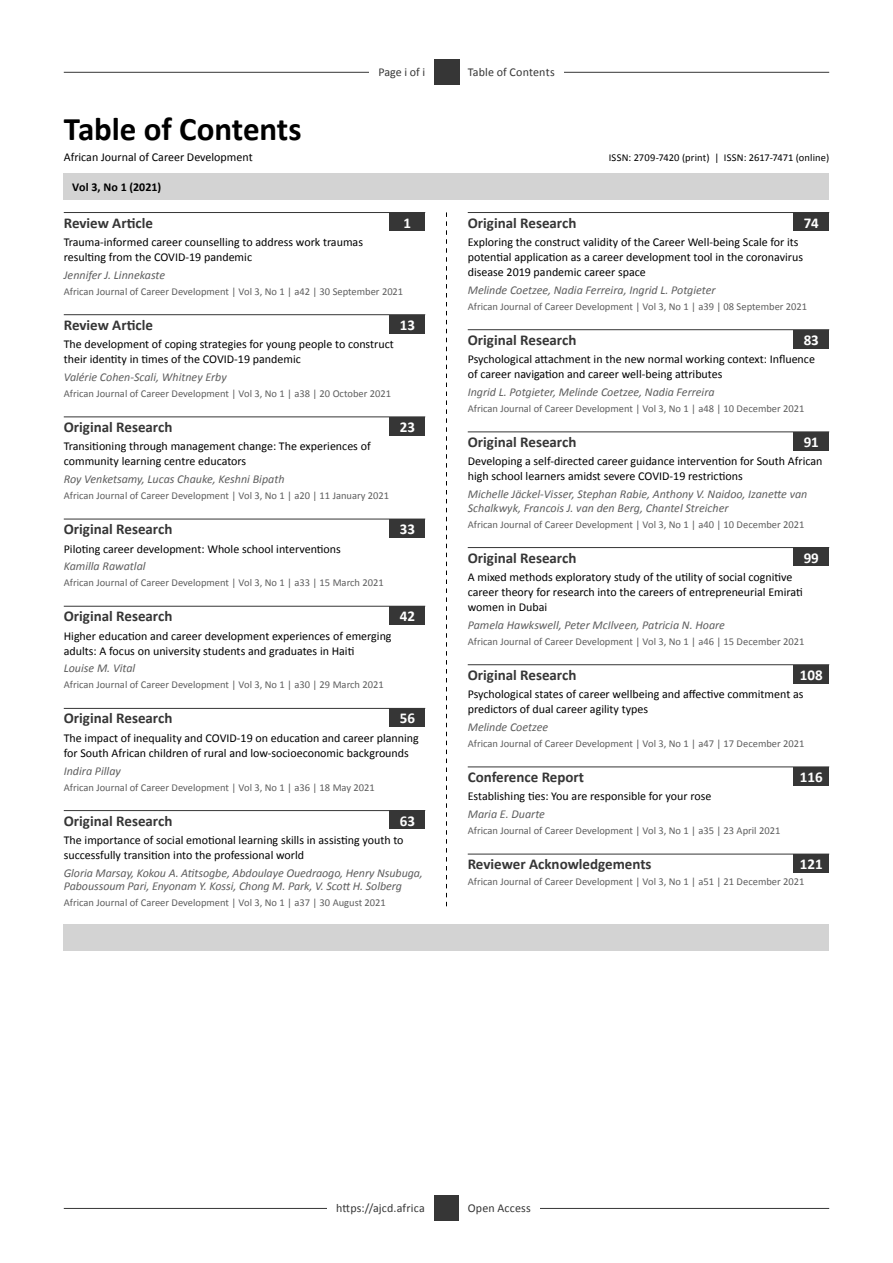
<style>
.page{position:relative;width:893px;height:1263px;background:#fff}
.page>*{position:absolute;margin:0;border:0;box-sizing:border-box;transform-origin:0 0}
.t1{font:700 33px "Calibri";letter-spacing:-.005em;color:#000}
.t2{font:700 15px "Calibri";color:#363636}
.t3{font:700 15px "Calibri";color:#fff}
.t4{font:12px/15px "Calibri";color:#000}
.t5{font:italic 12px/13.5px "Calibri";color:#5e5e5e}
.t6{font:12px "Calibri";letter-spacing:.01em;color:#363636}
.t7{font:700 12px "Calibri";letter-spacing:.01em;color:#000}
.t8{font:10.5px "Calibri";color:#5e5e5e}
.t9{font:10.5px "Calibri";letter-spacing:.015em;color:#000}
</style>
<div class="page">
<hr style="left:64px;top:1208px;width:765px;height:1px;background:#363636">
<div style="left:328px;top:1195px;width:106px;height:25px;background:#fff"></div>
<div style="left:434px;top:1195px;width:25px;height:25px;background:#363636"></div>
<hr style="left:64px;top:72px;width:765px;height:1px;background:#363636">
<div style="left:459px;top:1195px;width:80px;height:25px;background:#fff"></div>
<div style="left:459px;top:59px;width:104px;height:26px;background:#fff"></div>
<div style="left:434px;top:59px;width:25px;height:26px;background:#363636"></div>
<div style="left:369px;top:59px;width:65px;height:26px;background:#fff"></div>
<hr style="left:64px;top:212px;width:361px;height:1px;background:#363636">
<hr style="left:64px;top:314px;width:361px;height:1px;background:#363636">
<hr style="left:64px;top:417px;width:361px;height:1px;background:#363636">
<hr style="left:64px;top:519px;width:361px;height:1px;background:#363636">
<hr style="left:64px;top:606px;width:361px;height:1px;background:#363636">
<hr style="left:64px;top:708px;width:361px;height:1px;background:#363636">
<hr style="left:64px;top:810px;width:361px;height:1px;background:#363636">
<div style="left:389px;top:212px;width:36px;height:19px;background:#363636"></div>
<div style="left:389px;top:315px;width:36px;height:19px;background:#363636"></div>
<div style="left:389px;top:417px;width:36px;height:19px;background:#363636"></div>
<div style="left:389px;top:519px;width:36px;height:19px;background:#363636"></div>
<div style="left:389px;top:606px;width:36px;height:19px;background:#363636"></div>
<div style="left:389px;top:708px;width:36px;height:19px;background:#363636"></div>
<div style="left:389px;top:810px;width:36px;height:19px;background:#363636"></div>
<div style="left:64px;top:173px;width:765px;height:26px;background:#d3d3d3"></div>
<svg style="left:446px;top:212px;width:1px;height:694px"></svg>
<hr style="left:468px;top:212px;width:361px;height:1px;background:#363636">
<hr style="left:468px;top:329px;width:361px;height:1px;background:#363636">
<hr style="left:468px;top:432px;width:361px;height:1px;background:#363636">
<hr style="left:468px;top:547px;width:361px;height:1px;background:#363636">
<hr style="left:468px;top:664px;width:361px;height:1px;background:#363636">
<hr style="left:468px;top:767px;width:361px;height:1px;background:#363636">
<hr style="left:468px;top:854px;width:361px;height:1px;background:#363636">
<div style="left:793px;top:212px;width:36px;height:19px;background:#363636"></div>
<div style="left:793px;top:330px;width:36px;height:19px;background:#363636"></div>
<div style="left:793px;top:432px;width:36px;height:19px;background:#363636"></div>
<div style="left:793px;top:547px;width:36px;height:19px;background:#363636"></div>
<div style="left:793px;top:665px;width:36px;height:18px;background:#363636"></div>
<div style="left:793px;top:767px;width:36px;height:19px;background:#363636"></div>
<div style="left:793px;top:854px;width:36px;height:19px;background:#363636"></div>
<div style="left:64px;top:924px;width:765px;height:26px;background:#d3d3d3"></div>
<h1 class="t1" style="left:64px;top:108px;width:239px">Table of Contents</h1>
<p class="t6" style="left:378px;top:65px;width:48px">Page i of i</p>
<p class="t6" style="left:468px;top:65px;width:89px">Table of Contents</p>
<p class="t4" style="left:64px;top:150px;width:190px">African Journal of Career Development</p>
<p class="t9" style="left:609px;top:151px;width:222px">ISSN: 2709-7420 (print) | ISSN: 2617-7471 (online)</p>
<p class="t7" style="left:72px;top:179px;width:90px">Vol 3, No 1 (2021)</p>
<p class="t2" style="left:64px;top:213px;width:91px">Review Article</p>
<p class="t4" style="left:64px;top:235px;width:301px">Trauma-informed career counselling to address work traumas resulting from the COVID-19 pandemic</p>
<p class="t5" style="left:64px;top:268px;width:103px">Jennifer J. Linnekaste</p>
<p class="t8" style="left:64px;top:285px;width:341px">African Journal of Career Development | Vol 3, No 1 | a42 | 30 September 2021</p>
<p class="t2" style="left:64px;top:315px;width:91px">Review Article</p>
<p class="t4" style="left:64px;top:337px;width:332px">The development of coping strategies for young people to construct their identity in times of the COVID-19 pandemic</p>
<p class="t5" style="left:64px;top:370px;width:164px">Valérie Cohen-Scali, Whitney Erby</p>
<p class="t8" style="left:64px;top:387px;width:329px">African Journal of Career Development | Vol 3, No 1 | a38 | 20 October 2021</p>
<p class="t2" style="left:64px;top:417px;width:110px">Original Research</p>
<p class="t4" style="left:64px;top:439px;width:308px">Transitioning through management change: The experiences of community learning centre educators</p>
<p class="t5" style="left:64px;top:472px;width:222px">Roy Venketsamy, Lucas Chauke, Keshni Bipath</p>
<p class="t8" style="left:64px;top:489px;width:327px">African Journal of Career Development | Vol 3, No 1 | a20 | 11 January 2021</p>
<p class="t2" style="left:64px;top:519px;width:110px">Original Research</p>
<p class="t4" style="left:64px;top:541px;width:279px">Piloting career development: Whole school interventions</p>
<p class="t5" style="left:64px;top:559px;width:83px">Kamilla Rawatlal</p>
<p class="t8" style="left:64px;top:576px;width:322px">African Journal of Career Development | Vol 3, No 1 | a33 | 15 March 2021</p>
<p class="t2" style="left:64px;top:607px;width:110px">Original Research</p>
<p class="t4" style="left:64px;top:628px;width:329px">Higher education and career development experiences of emerging adults: A focus on university students and graduates in Haiti</p>
<p class="t5" style="left:64px;top:661px;width:73px">Louise M. Vital</p>
<p class="t8" style="left:64px;top:678px;width:322px">African Journal of Career Development | Vol 3, No 1 | a30 | 29 March 2021</p>
<p class="t2" style="left:64px;top:709px;width:110px">Original Research</p>
<p class="t4" style="left:64px;top:730px;width:357px">The impact of inequality and COVID-19 on education and career planning for South African children of rural and low-socioeconomic backgrounds</p>
<p class="t5" style="left:64px;top:763px;width:59px">Indira Pillay</p>
<p class="t8" style="left:64px;top:780px;width:313px">African Journal of Career Development | Vol 3, No 1 | a36 | 18 May 2021</p>
<p class="t2" style="left:64px;top:811px;width:110px">Original Research</p>
<p class="t4" style="left:64px;top:833px;width:341px">The importance of social emotional learning skills in assisting youth to successfully transition into the professional world</p>
<p class="t5" style="left:64px;top:866px;width:361px">Gloria Marsay, Kokou A. Atitsogbe, Abdoulaye Ouedraogo, Henry Nsubuga,<br>Paboussoum Pari, Enyonam Y. Kossi, Chong M. Park, V. Scott H. Solberg</p>
<p class="t8" style="left:64px;top:896px;width:324px">African Journal of Career Development | Vol 3, No 1 | a37 | 30 August 2021</p>
<p class="t3" style="left:403px;top:213px;width:9px">1</p>
<p class="t3" style="left:400px;top:315px;width:17px">13</p>
<p class="t3" style="left:400px;top:417px;width:17px">23</p>
<p class="t3" style="left:400px;top:519px;width:17px">33</p>
<p class="t3" style="left:400px;top:607px;width:17px">42</p>
<p class="t3" style="left:400px;top:709px;width:17px">56</p>
<p class="t3" style="left:400px;top:811px;width:17px">63</p>
<p class="t2" style="left:468px;top:213px;width:110px">Original Research</p>
<p class="t4" style="left:468px;top:235px;width:337px">Exploring the construct validity of the Career Well-being Scale for its potential application as a career development tool in the coronavirus disease 2019 pandemic career space</p>
<p class="t5" style="left:468px;top:283px;width:249px">Melinde Coetzee, Nadia Ferreira, Ingrid L. Potgieter</p>
<p class="t8" style="left:468px;top:300px;width:341px">African Journal of Career Development | Vol 3, No 1 | a39 | 08 September 2021</p>
<p class="t2" style="left:468px;top:330px;width:110px">Original Research</p>
<p class="t4" style="left:468px;top:352px;width:349px">Psychological attachment in the new normal working context: Influence of career navigation and career well-being attributes</p>
<p class="t5" style="left:468px;top:385px;width:248px">Ingrid L. Potgieter, Melinde Coetzee, Nadia Ferreira</p>
<p class="t8" style="left:468px;top:402px;width:338px">African Journal of Career Development | Vol 3, No 1 | a48 | 10 December 2021</p>
<p class="t2" style="left:468px;top:432px;width:110px">Original Research</p>
<p class="t4" style="left:468px;top:454px;width:356px">Developing a self-directed career guidance intervention for South African high school learners amidst severe COVID-19 restrictions</p>
<p class="t5" style="left:468px;top:487px;width:341px">Michelle Jäckel-Visser, Stephan Rabie, Anthony V. Naidoo, Izanette van<br>Schalkwyk, Francois J. van den Berg, Chantel Streicher</p>
<p class="t8" style="left:468px;top:517px;width:338px">African Journal of Career Development | Vol 3, No 1 | a40 | 10 December 2021</p>
<p class="t2" style="left:468px;top:548px;width:110px">Original Research</p>
<p class="t4" style="left:468px;top:570px;width:337px">A mixed methods exploratory study of the utility of social cognitive career theory for research into the careers of entrepreneurial Emirati women in Dubai</p>
<p class="t5" style="left:468px;top:618px;width:259px">Pamela Hawkswell, Peter McIlveen, Patricia N. Hoare</p>
<p class="t8" style="left:468px;top:635px;width:338px">African Journal of Career Development | Vol 3, No 1 | a46 | 15 December 2021</p>
<p class="t2" style="left:468px;top:665px;width:110px">Original Research</p>
<p class="t4" style="left:468px;top:687px;width:337px">Psychological states of career wellbeing and affective commitment as predictors of dual career agility types</p>
<p class="t5" style="left:468px;top:720px;width:82px">Melinde Coetzee</p>
<p class="t8" style="left:468px;top:737px;width:338px">African Journal of Career Development | Vol 3, No 1 | a47 | 17 December 2021</p>
<p class="t2" style="left:468px;top:767px;width:118px">Conference Report</p>
<p class="t4" style="left:468px;top:789px;width:245px">Establishing ties: You are responsible for your rose</p>
<p class="t5" style="left:468px;top:807px;width:79px">Maria E. Duarte</p>
<p class="t8" style="left:468px;top:824px;width:314px">African Journal of Career Development | Vol 3, No 1 | a35 | 23 April 2021</p>
<p class="t2" style="left:468px;top:854px;width:185px">Reviewer Acknowledgements</p>
<p class="t8" style="left:468px;top:875px;width:338px">African Journal of Career Development | Vol 3, No 1 | a51 | 21 December 2021</p>
<p class="t3" style="left:804px;top:213px;width:17px">74</p>
<p class="t3" style="left:804px;top:330px;width:17px">83</p>
<p class="t3" style="left:804px;top:432px;width:17px">91</p>
<p class="t3" style="left:804px;top:548px;width:17px">99</p>
<p class="t3" style="left:800px;top:665px;width:24px">108</p>
<p class="t3" style="left:800px;top:767px;width:24px">116</p>
<p class="t3" style="left:800px;top:854px;width:24px">121</p>
<p class="t6" style="left:336px;top:1200px;width:90px">https://ajcd.africa</p>
<p class="t6" style="left:468px;top:1200px;width:65px">Open Access</p>
</div>
